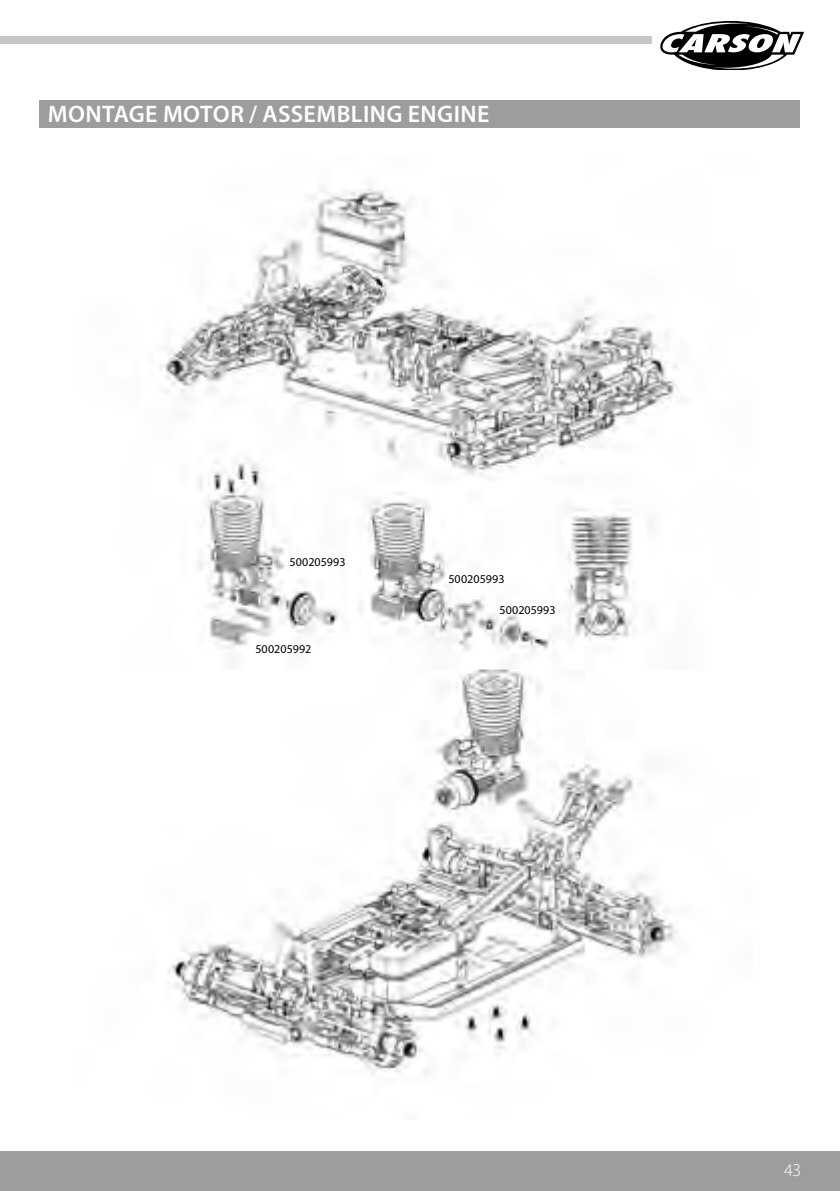
<style>
.page{position:relative;width:840px;height:1191px;background:#fff}
.page>*{position:absolute;margin:0;border:0;box-sizing:border-box;transform-origin:0 0}
.t1{font:600 24px "Myriad Pro";letter-spacing:.015em;color:#fff}
.t2{font:300 18px "Myriad Pro";color:#fff}
.t3{font:12px "Myriad Pro";letter-spacing:.005em;color:#000}
</style>
<div class="page">
<div style="left:0;top:1151px;width:839px;height:40px;background:#9c9d9d"></div>
<div style="left:0;top:36px;width:651px;height:8px;background:#c5c6c6"></div>
<svg style="left:660px;top:21px;width:144px;height:49px"></svg>
<div style="left:40px;top:100px;width:759px;height:28px;background:#9c9d9d"></div>
<img style="left:160px;top:186px;width:518px;height:888px">
<h1 class="t1" style="left:48px;top:99px;width:443px">MONTAGE MOTOR / ASSEMBLING ENGINE</h1>
<p class="t3" style="left:289px;top:554px;width:58px">500205993</p>
<p class="t3" style="left:255px;top:642px;width:58px">500205992</p>
<p class="t3" style="left:448px;top:571px;width:58px">500205993</p>
<p class="t3" style="left:499px;top:602px;width:58px">500205993</p>
<h2 class="t2" style="left:783px;top:1159px;width:19px">43</h2>
</div>
